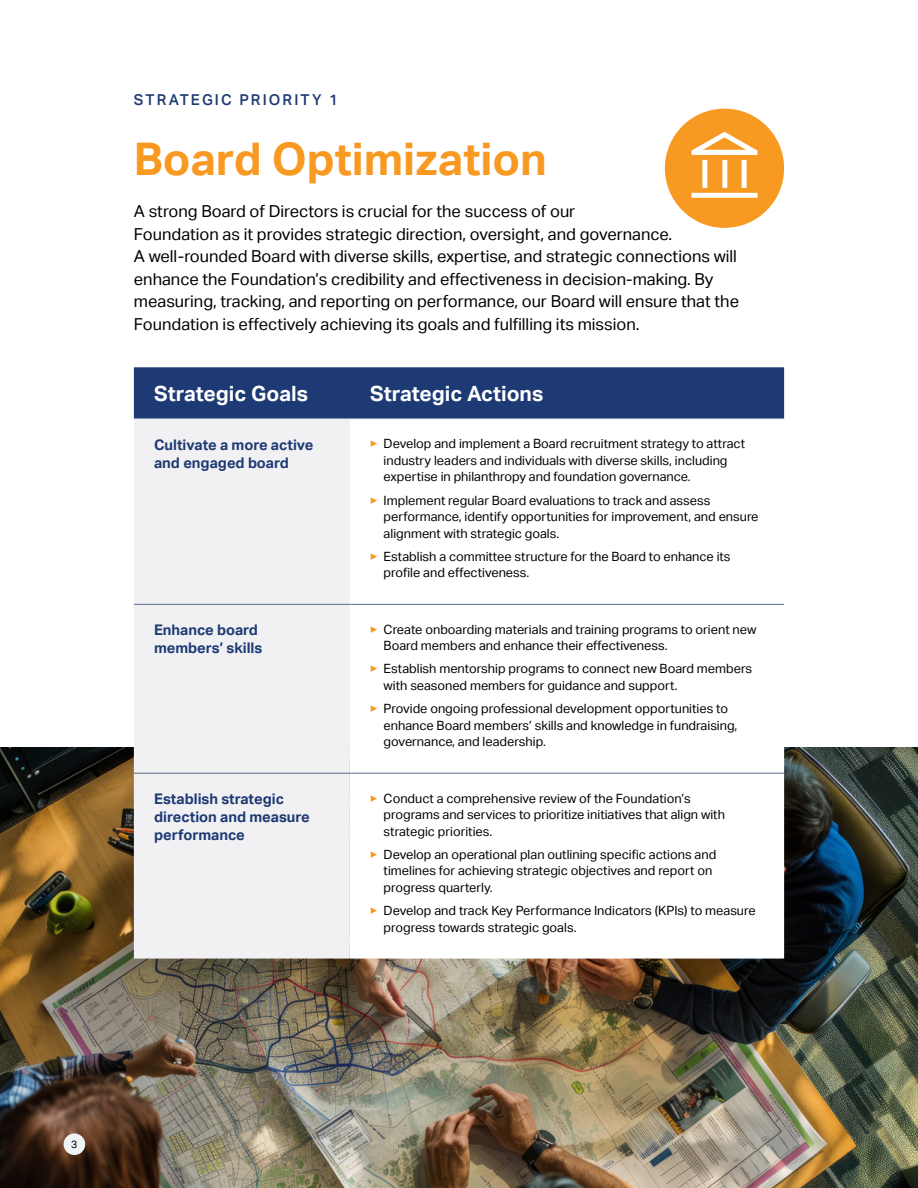
<style>
.page{position:relative;width:918px;height:1188px;background:#fff}
.page>*{position:absolute;margin:0;border:0;box-sizing:border-box;transform-origin:0 0}
.t1{font:700 45px "Aktiv Grotesk";color:#f89921}
.Chart-Heading{font:700 21px "Aktiv Grotesk";color:#fff}
.Paragraph_-_Large{font:16.5px/22.5px "Aktiv Grotesk";color:#000}
.t2{font:500 15px "Aktiv Grotesk";letter-spacing:.14em;color:#1e3a74}
.Chart-Strat_Goal{font:700 14.7px/18px "Aktiv Grotesk";color:#1e3a74}
.Chart-Paragraph{font:12.75px/16.5px "Aktiv Grotesk";color:#000}
.t3{font:10.5px "Aktiv Grotesk";color:#000}
.s1{color:#f89921}
</style>
<div class="page">
<img style="left:0;top:747px;width:918px;height:441px">
<div style="left:134px;top:367px;width:650px;height:52px;background:#1e3a74"></div>
<div style="left:134px;top:420px;width:216px;height:539px;background:#f1f1f3"></div>
<svg style="left:350px;top:603px;width:434px;height:356px"></svg>
<hr style="left:134px;top:419px;width:216px;height:1px;background:#e4ecf2">
<hr style="left:350px;top:419px;width:434px;height:1px;background:#e4ecf2">
<hr style="left:350px;top:604px;width:434px;height:1px;background:#5e6d8b">
<hr style="left:134px;top:604px;width:216px;height:1px;background:#5e6d8b">
<hr style="left:134px;top:773px;width:216px;height:1px;background:#5e6d8b">
<hr style="left:350px;top:773px;width:434px;height:1px;background:#5e6d8b">
<div style="left:665px;top:109px;width:119px;height:119px;background:#f89921;border-radius:50%"></div>
<svg style="left:692px;top:132px;width:66px;height:66px"></svg>
<div style="left:64px;top:1133px;width:21px;height:22px;background:#eef3f6;border-radius:50%"></div>
<p class="t2" style="left:134px;top:91px;width:206px">STRATEGIC PRIORITY 1</p>
<h1 class="t1" style="left:134px;top:133px;width:414px">Board Optimization</h1>
<p class="Paragraph_-_Large" style="left:134px;top:200px;width:607px">A strong Board of Directors is crucial for the success of our<br>Foundation as it provides strategic direction, oversight, and governance.<br>A well-rounded Board with diverse skills, expertise, and strategic connections will enhance the Foundation’s credibility and effectiveness in decision-making. By measuring, tracking, and reporting on performance, our Board will ensure that the Foundation is effectively achieving its goals and fulfilling its mission.</p>
<h2 class="Chart-Heading" style="left:154px;top:381px;width:155px">Strategic Goals</h2>
<h2 class="Chart-Heading" style="left:370px;top:381px;width:175px">Strategic Actions</h2>
<h3 class="Chart-Strat_Goal" style="left:154px;top:436px;width:161px">Cultivate a more active and engaged board</h3>
<p class="Chart-Paragraph" style="left:384px;top:436px;width:363px;text-indent:-14px"><span class="s1">▶</span> Develop and implement a Board recruitment strategy to attract industry leaders and individuals with diverse skills, including expertise in philanthropy and foundation governance.</p>
<p class="Chart-Paragraph" style="left:384px;top:492px;width:376px;text-indent:-14px"><span class="s1">▶</span> Implement regular Board evaluations to track and assess performance, identify opportunities for improvement, and ensure alignment with strategic goals.</p>
<p class="Chart-Paragraph" style="left:384px;top:548px;width:348px;text-indent:-14px"><span class="s1">▶</span> Establish a committee structure for the Board to enhance its profile and effectiveness.</p>
<h3 class="Chart-Strat_Goal" style="left:154px;top:621px;width:110px">Enhance board members’ skills</h3>
<p class="Chart-Paragraph" style="left:384px;top:621px;width:374px;text-indent:-14px"><span class="s1">▶</span> Create onboarding materials and training programs to orient new<br>Board members and enhance their effectiveness.</p>
<p class="Chart-Paragraph" style="left:384px;top:661px;width:370px;text-indent:-14px"><span class="s1">▶</span> Establish mentorship programs to connect new Board members with seasoned members for guidance and support.</p>
<p class="Chart-Paragraph" style="left:384px;top:701px;width:355px;text-indent:-14px"><span class="s1">▶</span> Provide ongoing professional development opportunities to enhance Board members’ skills and knowledge in fundraising, governance, and leadership.</p>
<h3 class="Chart-Strat_Goal" style="left:154px;top:790px;width:157px">Establish strategic direction and measure performance</h3>
<p class="Chart-Paragraph" style="left:384px;top:790px;width:343px;text-indent:-14px"><span class="s1">▶</span> Conduct a comprehensive review of the Foundation’s programs and services to prioritize initiatives that align with strategic priorities.</p>
<p class="Chart-Paragraph" style="left:384px;top:846px;width:334px;text-indent:-14px"><span class="s1">▶</span> Develop an operational plan outlining specific actions and timelines for achieving strategic objectives and report on progress quarterly.</p>
<p class="Chart-Paragraph" style="left:384px;top:902px;width:374px;text-indent:-14px"><span class="s1">▶</span> Develop and track Key Performance Indicators (KPIs) to measure progress towards strategic goals.</p>
<p class="t3" style="left:71px;top:1138px;width:8px">3</p>
</div>
